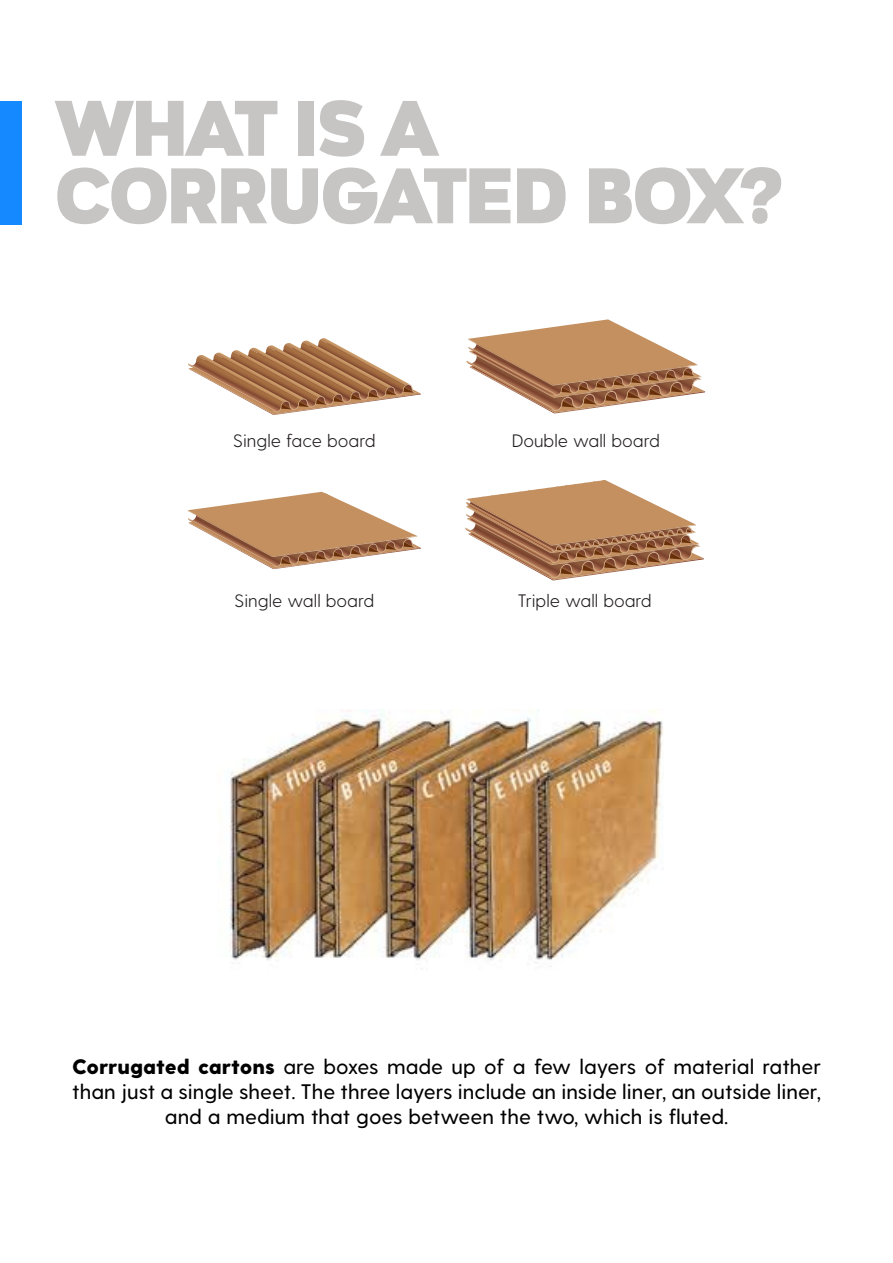
<style>
.page{position:relative;width:893px;height:1263px;background:#fff}
.page>*{position:absolute;margin:0;border:0;box-sizing:border-box;transform-origin:0 0}
.t1{font:75px/67.5px "Gretaros";letter-spacing:-.025em;color:#c6c5c4;scale:.94 1}
.t2{font:500 21px/25.2px "Greycliff CF";color:#000;text-align:center}
.t3{font:300 18px "Greycliff CF";color:#231f20}
.s1{font-weight:800}
</style>
<div class="page">
<div style="left:0;top:101px;width:22px;height:124px;background:#1589ff"></div>
<img style="left:229px;top:709px;width:434px;height:254px">
<svg style="left:188px;top:492px;width:233px;height:77px"></svg>
<svg style="left:188px;top:338px;width:233px;height:77px"></svg>
<svg style="left:465px;top:480px;width:239px;height:101px"></svg>
<svg style="left:466px;top:319px;width:239px;height:95px"></svg>
<h1 class="t1" style="left:56px;top:97px;width:776px">WHAT IS A<br>CORRUGATED BOX?</h1>
<p class="t3" style="left:233px;top:430px;width:144px">Single face board</p>
<p class="t3" style="left:512px;top:430px;width:150px">Double wall board</p>
<p class="t3" style="left:235px;top:590px;width:141px">Single wall board</p>
<p class="t3" style="left:517px;top:590px;width:136px">Triple wall board</p>
<p class="t2" style="left:72px;top:1054px;width:750px"><span class="s1">Corrugated cartons</span> are boxes made up of a few layers of material rather than just a single sheet. The three layers include an inside liner, an outside liner, and a medium that goes between the two, which is fluted.</p>
</div>
